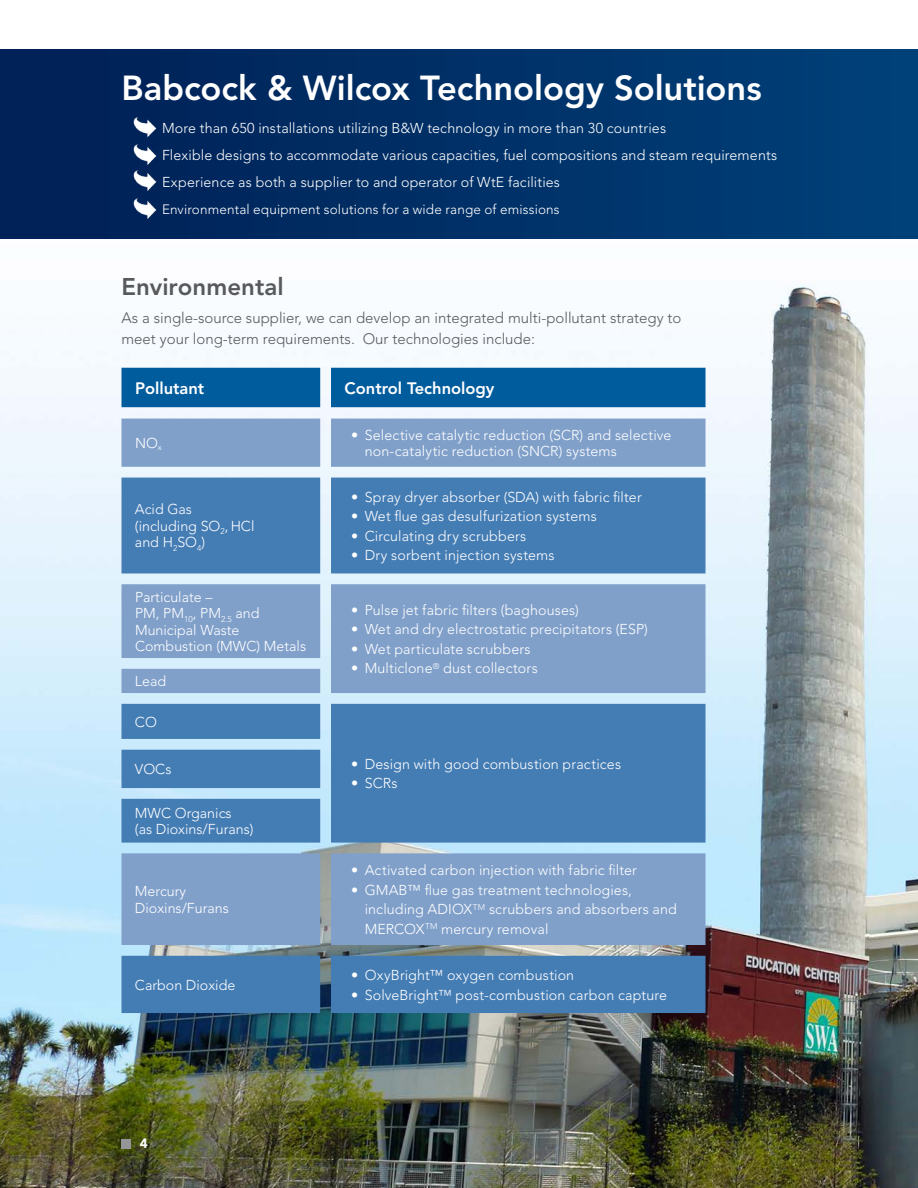
<style>
.page{position:relative;width:918px;height:1188px;background:#fff}
.page>*{position:absolute;margin:0;border:0;box-sizing:border-box;transform-origin:0 0}
.t1{font:800 34.5px "Avenir LT Std";color:#fff}
.t2{font:800 24px "Avenir LT Std";letter-spacing:.005em;color:#58595b}
.t3{font:800 16.5px "Avenir LT Std";color:#fff}
.t4{font:300 15px/21px "Avenir LT Std";color:#58595b}
.t5{font:300 14.25px/16.5px "Avenir LT Std";letter-spacing:.01em;color:#fff}
.t6{font:300 13.5px "Avenir LT Std";letter-spacing:.01em;color:#fff}
.t7{font:900 13.5px "Avenir LT Std";color:#fff}
</style>
<div class="page">
<img style="left:0;top:284px;width:918px;height:904px">
<div style="left:0;top:50px;width:918px;height:189px;background:linear-gradient(to right,#001f55,#004179)"></div>
<div style="left:122px;top:368px;width:584px;height:39px;background:#005c9d"></div>
<svg style="left:122px;top:419px;width:584px;height:59px;background:#95b1d4"></svg>
<svg style="left:122px;top:478px;width:584px;height:535px;background:#6894c2"></svg>
<div style="left:122px;top:1139px;width:9px;height:10px;background:#939598"></div>
<img style="left:131px;top:113px;width:28px;height:109px">
<h1 class="t1" style="left:122px;top:67px;width:642px">Babcock &amp; Wilcox Technology Solutions</h1>
<p class="t5" style="left:162px;top:115px;width:617px;line-height:27px">More than 650 installations utilizing B&amp;W technology in more than 30 countries<br>Flexible designs to accommodate various capacities, fuel compositions and steam requirements<br>Experience as both a supplier to and operator of WtE facilities</p>
<p class="t6" style="left:162px;top:202px;width:399px">Environmental equipment solutions for a wide range of emissions</p>
<h2 class="t2" style="left:122px;top:272px;width:164px">Environmental</h2>
<p class="t4" style="left:122px;top:307px;width:561px">As a single-source supplier, we can develop an integrated multi-pollutant strategy to meet your long-term requirements. Our technologies include:</p>
<p class="t3" style="left:135px;top:378px;width:71px">Pollutant</p>
<p class="t3" style="left:345px;top:378px;width:151px">Control Technology</p>
<p class="t5" style="left:135px;top:435px;width:28px">NO<sub>x</sub></p>
<p class="t5" style="left:365px;top:427px;width:308px;text-indent:-13px">• Selective catalytic reduction (SCR) and selective non-catalytic reduction (SNCR) systems</p>
<p class="t5" style="left:135px;top:501px;width:121px">Acid Gas (including SO<sub>2</sub>, HCl and H<sub>2</sub>SO<sub>4</sub>)</p>
<p class="t5" style="left:135px;top:589px;width:173px">Particulate –<br>PM, PM<sub>10</sub>, PM<sub>2.5</sub> and<br>Municipal Waste<br>Combustion (MWC) Metals</p>
<p class="t5" style="left:135px;top:673px;width:33px">Lead</p>
<p class="t5" style="left:135px;top:714px;width:23px">CO</p>
<p class="t5" style="left:135px;top:761px;width:38px">VOCs</p>
<p class="t5" style="left:135px;top:805px;width:120px">MWC Organics<br>(as Dioxins/Furans)</p>
<p class="t5" style="left:135px;top:883px;width:95px">Mercury<br>Dioxins/Furans</p>
<p class="t5" style="left:135px;top:977px;width:102px">Carbon Dioxide</p>
<p class="t5" style="left:351px;top:489px;width:292px">• Spray dryer absorber (SDA) with fabric filter</p>
<p class="t5" style="left:351px;top:508px;width:247px">• Wet flue gas desulfurization systems</p>
<p class="t5" style="left:351px;top:528px;width:177px">• Circulating dry scrubbers</p>
<p class="t5" style="left:351px;top:547px;width:205px">• Dry sorbent injection systems</p>
<p class="t5" style="left:351px;top:602px;width:229px">• Pulse jet fabric filters (baghouses)</p>
<p class="t5" style="left:351px;top:621px;width:298px">• Wet and dry electrostatic precipitators (ESP)</p>
<p class="t5" style="left:351px;top:641px;width:181px">• Wet particulate scrubbers</p>
<p class="t5" style="left:351px;top:660px;width:188px">• Multiclone<sup>®</sup> dust collectors</p>
<p class="t5" style="left:351px;top:756px;width:271px">• Design with good combustion practices</p>
<p class="t5" style="left:351px;top:775px;width:48px">• SCRs</p>
<p class="t5" style="left:351px;top:862px;width:287px">• Activated carbon injection with fabric filter</p>
<p class="t5" style="left:365px;top:880px;width:314px;line-height:19.5px;text-indent:-13px">• GMAB™ flue gas treatment technologies, including ADIOX<sup>TM</sup> scrubbers and absorbers and<br>MERCOX<sup>TM</sup> mercury removal</p>
<p class="t5" style="left:351px;top:967px;width:224px">• OxyBright™ oxygen combustion</p>
<p class="t5" style="left:351px;top:986px;width:317px">• SolveBright™ post-combustion carbon capture</p>
<p class="t7" style="left:140px;top:1135px;width:9px">4</p>
</div>
